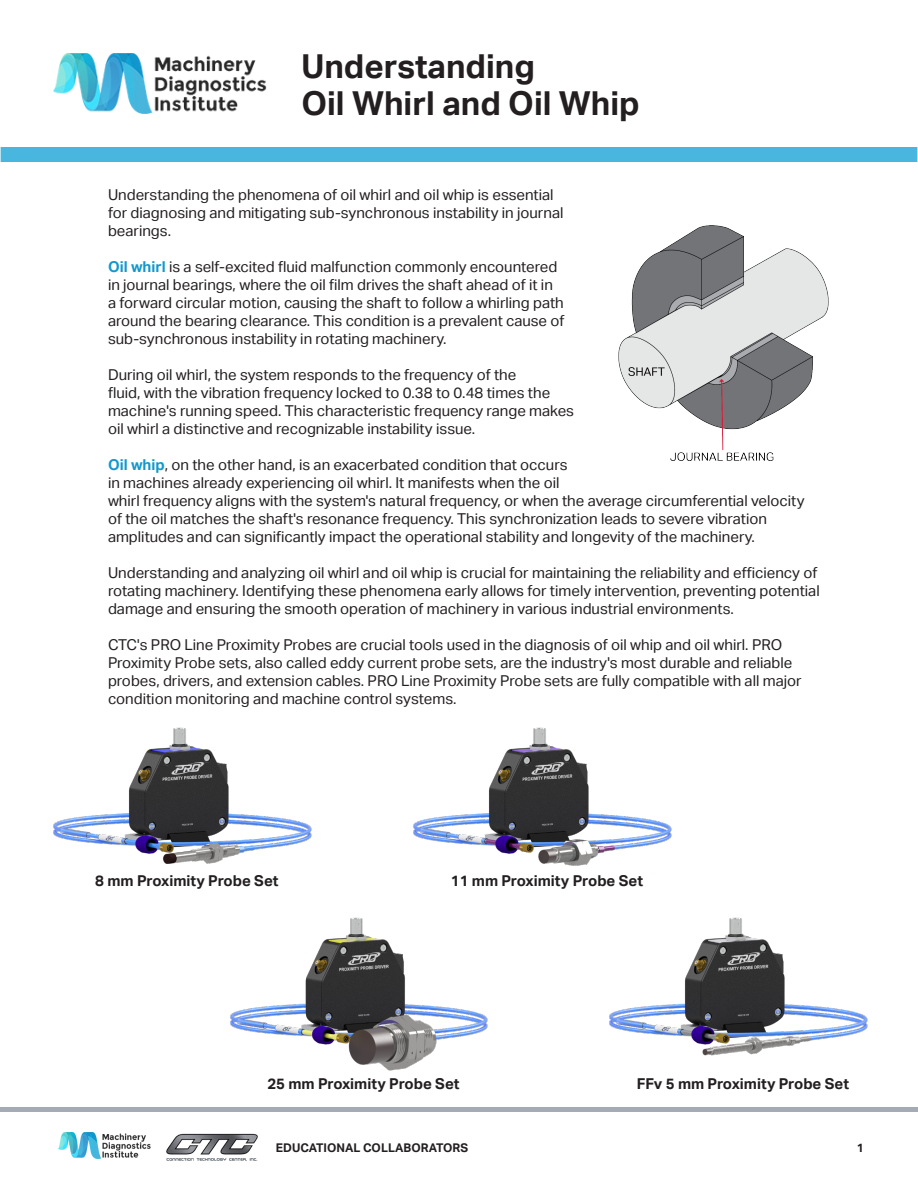
<style>
.page{position:relative;width:918px;height:1188px;background:#fff}
.page>*{position:absolute;margin:0;border:0;box-sizing:border-box;transform-origin:0 0}
.t1{font:700 33px "Aktiv Grotesk";color:#231f20}
.t2{font:15px/18px "Aktiv Grotesk";color:#231f20}
.t3{font:700 15px "Aktiv Grotesk";color:#231f20}
.t4{font:700 12px "Aktiv Grotesk";color:#231f20}
.s1{font-weight:700;color:#1297ce}
</style>
<div class="page">
<hr style="left:0;top:1108px;width:918px;height:4px;background:#a4abb5">
<img style="left:59px;top:1132px;width:92px;height:26px">
<img style="left:166px;top:1133px;width:92px;height:28px">
<img style="left:53px;top:54px;width:214px;height:60px">
<div style="left:1px;top:147px;width:916px;height:15px;background:#48b6de"></div>
<img style="left:618px;top:225px;width:211px;height:236px">
<img style="left:53px;top:727px;width:259px;height:137px">
<img style="left:230px;top:917px;width:258px;height:154px">
<img style="left:413px;top:727px;width:259px;height:139px">
<img style="left:609px;top:917px;width:259px;height:139px">
<p class="t1" style="left:301px;top:47px;width:235px">Understanding</p>
<p class="t1" style="left:301px;top:84px;width:340px">Oil Whirl and Oil Whip</p>
<p class="t2" style="left:108px;top:186px;width:457px">Understanding the phenomena of oil whirl and oil whip is essential for diagnosing and mitigating sub-synchronous instability in journal bearings.</p>
<p class="t2" style="left:108px;top:258px;width:458px"><span class="s1">Oil whirl</span> is a self-excited fluid malfunction commonly encountered in journal bearings, where the oil film drives the shaft ahead of it in a forward circular motion, causing the shaft to follow a whirling path around the bearing clearance. This condition is a prevalent cause of sub-synchronous instability in rotating machinery.</p>
<p class="t2" style="left:108px;top:366px;width:468px">During oil whirl, the system responds to the frequency of the<br>fluid, with the vibration frequency locked to 0.38 to 0.48 times the machine's running speed. This characteristic frequency range makes oil whirl a distinctive and recognizable instability issue.</p>
<p class="t2" style="left:108px;top:456px;width:698px"><span class="s1">Oil whip</span>, on the other hand, is an exacerbated condition that occurs<br>in machines already experiencing oil whirl. It manifests when the oil<br>whirl frequency aligns with the system's natural frequency, or when the average circumferential velocity of the oil matches the shaft's resonance frequency. This synchronization leads to severe vibration amplitudes and can significantly impact the operational stability and longevity of the machinery.</p>
<p class="t2" style="left:108px;top:564px;width:713px">Understanding and analyzing oil whirl and oil whip is crucial for maintaining the reliability and efficiency of rotating machinery. Identifying these phenomena early allows for timely intervention, preventing potential damage and ensuring the smooth operation of machinery in various industrial environments.</p>
<p class="t2" style="left:108px;top:636px;width:695px">CTC's PRO Line Proximity Probes are crucial tools used in the diagnosis of oil whip and oil whirl. PRO Proximity Probe sets, also called eddy current probe sets, are the industry's most durable and reliable probes, drivers, and extension cables. PRO Line Proximity Probe sets are fully compatible with all major condition monitoring and machine control systems.</p>
<p class="t3" style="left:95px;top:872px;width:185px">8 mm Proximity Probe Set</p>
<p class="t3" style="left:451px;top:872px;width:194px">11 mm Proximity Probe Set</p>
<p class="t3" style="left:267px;top:1075px;width:194px">25 mm Proximity Probe Set</p>
<p class="t3" style="left:637px;top:1075px;width:214px">FFv 5 mm Proximity Probe Set</p>
<p class="t4" style="left:276px;top:1140px;width:194px">EDUCATIONAL COLLABORATORS</p>
<p class="t4" style="left:857px;top:1141px;width:9px">1</p>
</div>
